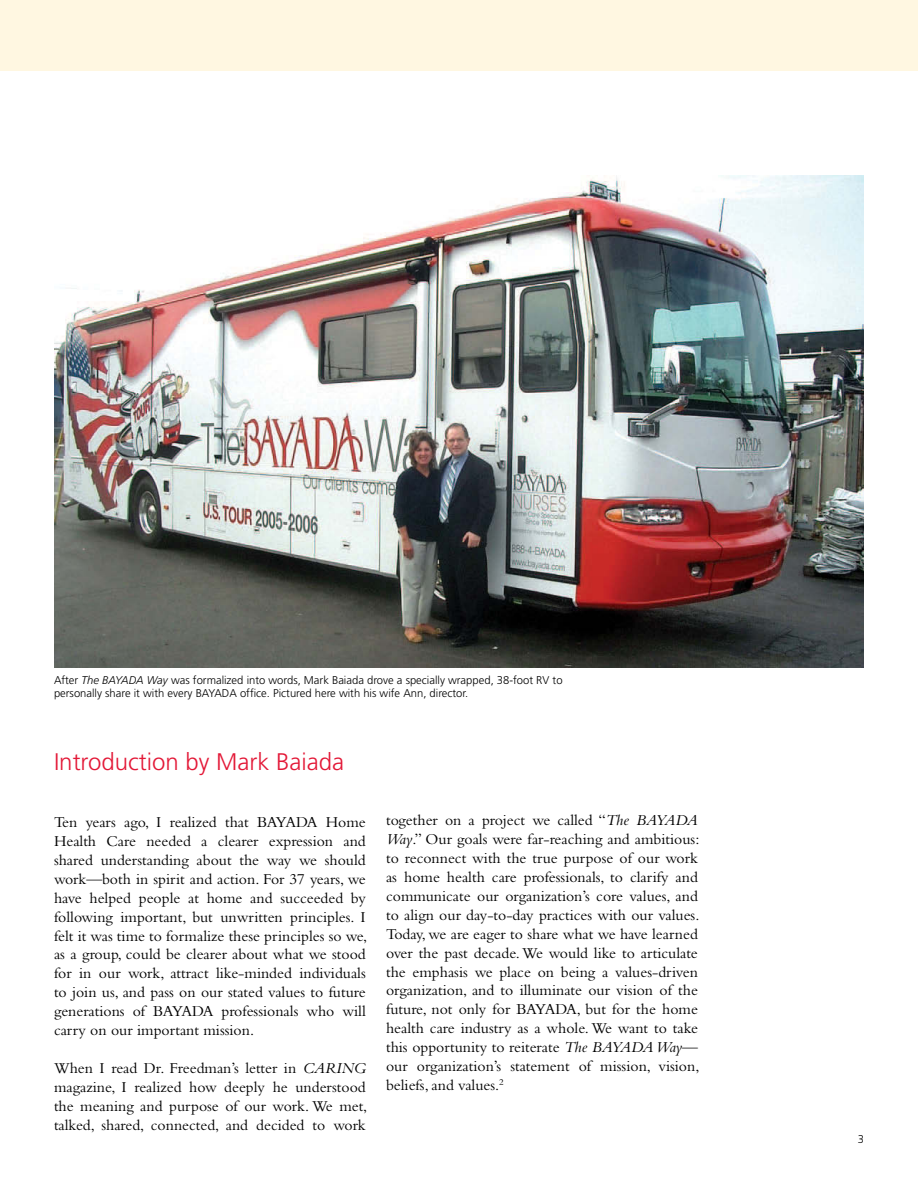
<style>
.page{position:relative;width:918px;height:1188px;background:#fff}
.page>*{position:absolute;margin:0;border:0;box-sizing:border-box;transform-origin:0 0}
.Headline{font:300 24px "Frutiger";color:#e31837}
.body_text{font:15.75px/18.9px "Bembo";color:#000;text-align:justify}
.captions{font:300 11.25px/13.5px "Frutiger";color:#000}
.s1{font-style:italic}
</style>
<div class="page">
<div style="left:0;top:0;width:918px;height:71px;background:#fff7e1"></div>
<img style="left:54px;top:175px;width:810px;height:492px">
<p class="captions" style="left:54px;top:673px;width:510px">After <span class="s1">The BAYADA Way</span> was formalized into words, Mark Baiada drove a specially wrapped, 38-foot RV to personally share it with every BAYADA office. Pictured here with his wife Ann, director.</p>
<p class="Headline" style="left:54px;top:749px;width:292px">Introduction by Mark Baiada</p>
<p class="body_text" style="left:54px;top:813px;width:315px">Ten years ago, I realized that BAYADA Home Health Care needed a clearer expression and shared understanding about the way we should work—both in spirit and action. For 37 years, we have helped people at home and succeeded by following important, but unwritten principles. I felt it was time to formalize these principles so we, as a group, could be clearer about what we stood for in our work, attract like-minded individuals to join us, and pass on our stated values to future generations of BAYADA professionals who will carry on our important mission.</p>
<p class="body_text" style="left:54px;top:1058px;width:315px">When I read Dr. Freedman’s letter in <span class="s1">CARING </span>magazine, I realized how deeply he understood the meaning and purpose of our work. We met, talked, shared, connected, and decided to work</p>
<p class="body_text" style="left:386px;top:811px;width:315px">together on a project we called “<span class="s1">The BAYADA Way</span>.” Our goals were far-reaching and ambitious: to reconnect with the true purpose of our work as home health care professionals, to clarify and communicate our organization’s core values, and to align our day-to-day practices with our values.<br>Today, we are eager to share what we have learned over the past decade. We would like to articulate the emphasis we place on being a values-driven organization, and to illuminate our vision of the future, not only for BAYADA, but for the home health care industry as a whole. We want to take this opportunity to reiterate <span class="s1">The BAYADA Way</span>— our organization’s statement of mission, vision, beliefs, and values.<sup>2</sup></p>
<p class="captions" style="left:858px;top:1132px;width:8px">3</p>
</div>
